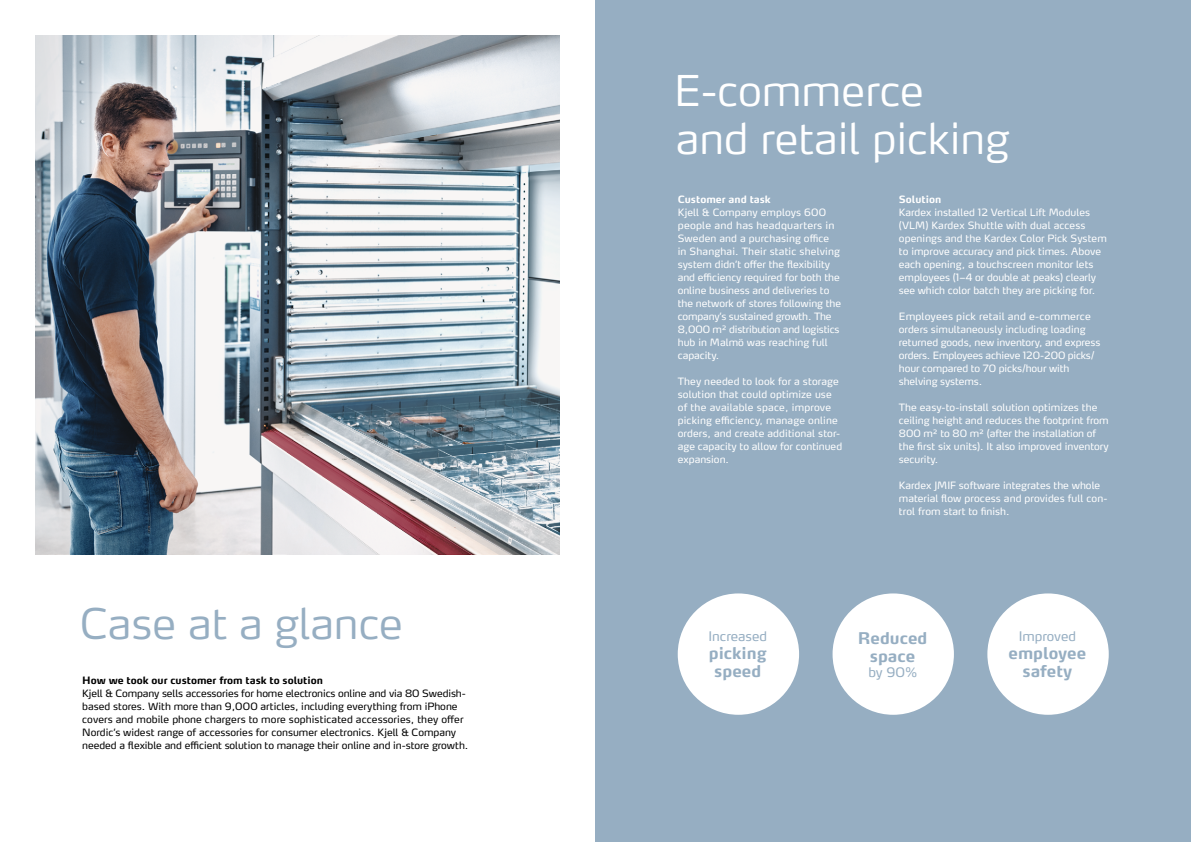
<style>
.page{position:relative;width:1191px;height:842px;background:#fff}
.page>*{position:absolute;margin:0;border:0;box-sizing:border-box;transform-origin:0 0}
.t1{font:300 42px/48px "Max OT";color:#fff}
.t2{font:300 42px "Max OT";color:#96aec2}
.t3{font:700 16px/18px "Max OT";color:#96aec2;text-align:center}
.t4{font:13px "Max OT";color:#96aec2}
.t5{font:10px/13px "Max OT";color:#fff}
.t6{font:10px/13px "Max OT";color:#000}
.t7{font:700 10px "Max OT";color:#000}
.t8{font:700 10px "Max OT";color:#fff}
</style>
<div class="page">
<div style="left:595px;top:0;width:596px;height:842px;background:#96aec2"></div>
<img style="left:36px;top:36px;width:524px;height:518px">
<div style="left:677px;top:593px;width:122px;height:122px;background:#fff;border-radius:50%"></div>
<div style="left:832px;top:593px;width:122px;height:122px;background:#fff;border-radius:50%"></div>
<div style="left:987px;top:593px;width:121px;height:122px;background:#fff;border-radius:50%"></div>
<h1 class="t2" style="left:80px;top:597px;width:324px">Case at a glance</h1>
<p class="t7" style="left:82px;top:674px;width:242px">How we took our customer from task to solution</p>
<p class="t6" style="left:82px;top:687px;width:387px">Kjell &amp; Company sells accessories for home electronics online and via 80 Swedish&shy;based stores. With more than 9,000 articles, including everything from iPhone covers and mobile phone chargers to more sophisticated accessories, they offer Nordic’s widest range of accessories for consumer electronics. Kjell &amp; Company needed a flexible and efficient solution to manage their online and in-store growth.</p>
<h1 class="t1" style="left:674px;top:66px;width:337px">E-commerce<br>and retail picking</h1>
<p class="t8" style="left:899px;top:193px;width:44px">Solution</p>
<p class="t5" style="left:899px;top:206px;width:209px">Kardex installed 12 Vertical Lift Modules (VLM) Kardex Shuttle with dual access openings and the Kardex Color Pick System to improve accuracy and pick times. Above each opening, a touchscreen monitor lets employees (1–4 or double at peaks) clearly see which color batch they are picking for.</p>
<p class="t5" style="left:899px;top:310px;width:203px">Employees pick retail and e-commerce orders simultaneously including loading returned goods, new inventory, and express orders. Employees achieve 120-200 picks/ hour compared to 70 picks/hour with shelving systems.</p>
<p class="t5" style="left:899px;top:401px;width:211px">The easy-to-install solution optimizes the ceiling height and reduces the footprint from 800 m² to 80 m² (after the installation of the first six units). It also improved inventory security.</p>
<p class="t5" style="left:899px;top:479px;width:210px">Kardex JMIF software integrates the whole material flow process and provides full con&shy;trol from start to finish.</p>
<p class="t8" style="left:678px;top:193px;width:95px">Customer and task</p>
<p class="t5" style="left:678px;top:206px;width:165px">Kjell &amp; Company employs 600 people and has headquarters in<br>Sweden and a purchasing office<br>in Shanghai. Their static shelving system didn’t offer the flexibility and efficiency required for both the online business and deliveries to the network of stores following the company’s sustained growth. The<br>8,000 m² distribution and logistics hub in Malmö was reaching full capacity.</p>
<p class="t5" style="left:678px;top:375px;width:166px">They needed to look for a storage solution that could optimize use of the available space, improve picking efficiency, manage online orders, and create additional stor&shy;age capacity to allow for continued expansion.</p>
<h3 class="t4" style="left:708px;top:628px;width:60px">Increased</h3>
<h2 class="t3" style="left:709px;top:644px;width:59px">picking speed</h2>
<h2 class="t3" style="left:858px;top:629px;width:71px">Reduced space</h2>
<h3 class="t4" style="left:868px;top:664px;width:50px">by 90%</h3>
<h3 class="t4" style="left:1018px;top:628px;width:59px">Improved</h3>
<h2 class="t3" style="left:1008px;top:644px;width:79px">employee safety</h2>
</div>
